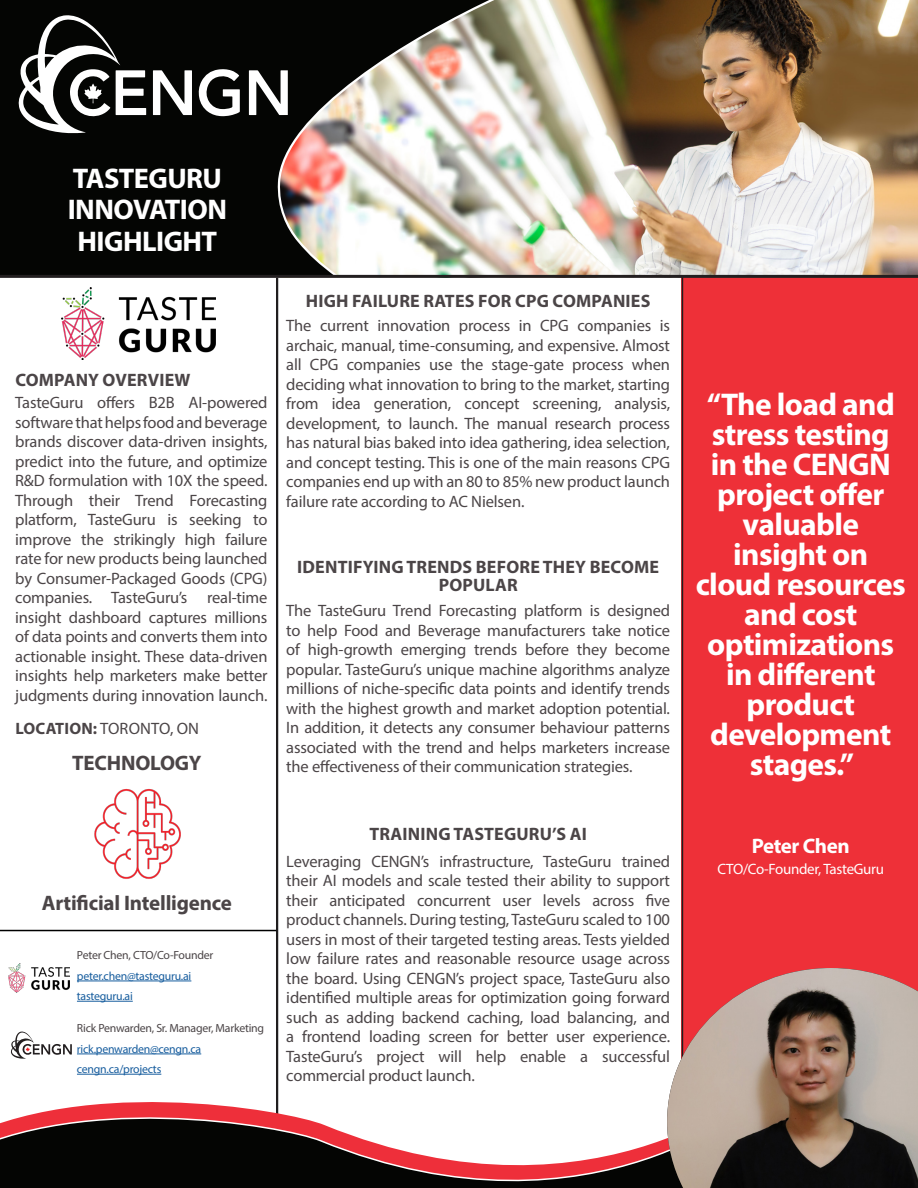
<style>
.page{position:relative;width:918px;height:1188px;background:#fff}
.page>*{position:absolute;margin:0;border:0;box-sizing:border-box;transform-origin:0 0}
.New_quote_style{font:700 31.5px/30px "Myriad Pro";letter-spacing:-.02em;color:#fff;text-align:center}
.New_quote_style-2{font:700 28.5px/31.5px "Myriad Pro";letter-spacing:-.02em;color:#fff;text-align:center}
.New_quote_style-3{font:700 21px "Myriad Pro";letter-spacing:-.01em;color:#4b4547}
.New_quote_style-4{font:700 21px "Myriad Pro";letter-spacing:-.02em;color:#fff}
.New_quote_style-5{font:700 18px/18px "Myriad Pro";letter-spacing:.01em;color:#4b4547;text-align:center}
.New_quote_style-6{font:16.5px/19.5px "Myriad Pro";letter-spacing:-.01em;color:#4b4547;text-align:justify}
.New_quote_style-7{font:16.5px "Myriad Pro";letter-spacing:.01em;color:#4b4547}
.New_quote_style-8{font:15px "Myriad Pro";letter-spacing:-.02em;color:#fff}
.Contact_Info{font:11.85px "Myriad Pro";letter-spacing:-.02em;color:#175d9e}
.Contact_Info-2{font:11.85px "Myriad Pro";letter-spacing:-.02em;color:#4b4547}
.s1{font-weight:700}
</style>
<div class="page">
<img style="left:511px;top:0;width:407px;height:275px">
<hr style="left:276px;top:277px;width:2px;height:845px;background:#201d1e">
<div style="left:682px;top:277px;width:236px;height:790px;background:#ee3038"></div>
<hr style="left:0;top:930px;width:276px;height:1px;background:#000">
<svg style="left:0;top:1082px;width:667px;height:106px"></svg>
<img style="left:0;top:0;width:511px;height:280px">
<hr style="left:0;top:275px;width:918px;height:3px;background:#231f20">
<svg style="left:249px;top:70px;width:39px;height:45px"></svg>
<svg style="left:153px;top:70px;width:39px;height:45px"></svg>
<svg style="left:198px;top:69px;width:42px;height:47px"></svg>
<svg style="left:18px;top:15px;width:128px;height:118px"></svg>
<svg style="left:11px;top:1032px;width:61px;height:27px"></svg>
<img style="left:61px;top:287px;width:154px;height:73px">
<img style="left:94px;top:788px;width:87px;height:91px">
<img style="left:8px;top:963px;width:61px;height:29px">
<hr style="left:682px;top:277px;width:1px;height:808px;background:#201d1e">
<hr style="left:77px;top:1054px;width:124px;height:1px;background:#175d9e">
<hr style="left:77px;top:1074px;width:84px;height:1px;background:#175d9e">
<hr style="left:77px;top:981px;width:114px;height:1px;background:#175d9e">
<hr style="left:77px;top:1001px;width:56px;height:1px;background:#175d9e">
<img style="left:667px;top:968px;width:251px;height:220px">
<p class="New_quote_style-2" style="left:73px;top:162px;width:150px">TASTEGURU</p>
<p class="New_quote_style-2" style="left:68px;top:193px;width:161px">INNOVATION<br>HIGHLIGHT</p>
<p class="New_quote_style-5" style="left:15px;top:370px;width:177px">COMPANY OVERVIEW</p>
<p class="New_quote_style-6" style="left:15px;top:393px;width:254px">TasteGuru offers B2B AI-powered software that helps food and beverage brands discover data-driven insights, predict into the future, and optimize R&amp;D formulation with 10X the speed.<br>Through their Trend Forecasting platform, TasteGuru is seeking to improve the strikingly high failure rate for new products being launched by Consumer-Packaged Goods (CPG) companies. TasteGuru’s real-time insight dashboard captures millions of data points and converts them into actionable insight. These data-driven insights help marketers make better judgments during innovation launch.</p>
<p class="New_quote_style-7" style="left:16px;top:718px;width:185px"><span class="s1">LOCATION:</span> TORONTO, ON</p>
<p class="New_quote_style-3" style="left:72px;top:749px;width:131px">TECHNOLOGY</p>
<p class="New_quote_style-5" style="left:306px;top:291px;width:346px">HIGH FAILURE RATES FOR CPG COMPANIES</p>
<p class="New_quote_style-6" style="left:286px;top:316px;width:385px">The current innovation process in CPG companies is archaic, manual, time-consuming, and expensive. Almost all CPG companies use the stage-gate process when deciding what innovation to bring to the market, starting from idea generation, concept screening, analysis, development, to launch. The manual research process has natural bias baked into idea gathering, idea selection, and concept testing. This is one of the main reasons CPG companies end up with an 80 to 85% new product launch failure rate according to AC Nielsen.</p>
<p class="New_quote_style-5" style="left:297px;top:557px;width:363px">IDENTIFYING TRENDS BEFORE THEY BECOME<br>POPULAR</p>
<p class="New_quote_style-6" style="left:286px;top:601px;width:385px">The TasteGuru Trend Forecasting platform is designed to help Food and Beverage manufacturers take notice of high-growth emerging trends before they become popular. TasteGuru’s unique machine algorithms analyze millions of niche-specific data points and identify trends with the highest growth and market adoption potential.<br>In addition, it detects any consumer behaviour patterns associated with the trend and helps marketers increase the effectiveness of their communication strategies.</p>
<p class="New_quote_style-3" style="left:42px;top:890px;width:192px">Artificial Intelligence</p>
<p class="Contact_Info-2" style="left:77px;top:948px;width:138px">Peter Chen, CTO/Co-Founder</p>
<p class="Contact_Info" style="left:77px;top:968px;width:116px">peter.chen@tasteguru.ai</p>
<p class="Contact_Info" style="left:77px;top:989px;width:57px">tasteguru.ai</p>
<p class="Contact_Info-2" style="left:77px;top:1021px;width:189px">Rick Penwarden, Sr. Manager, Marketing</p>
<p class="Contact_Info" style="left:77px;top:1041px;width:126px">rick.penwarden@cengn.ca</p>
<p class="Contact_Info" style="left:77px;top:1062px;width:86px">cengn.ca/projects</p>
<p class="New_quote_style-5" style="left:370px;top:824px;width:219px">TRAINING TASTEGURU’S AI</p>
<p class="New_quote_style-6" style="left:286px;top:851px;width:385px">Leveraging CENGN’s infrastructure, TasteGuru trained their AI models and scale tested their ability to support their anticipated concurrent user levels across five product channels. During testing, TasteGuru scaled to 100 users in most of their targeted testing areas. Tests yielded low failure rates and reasonable resource usage across the board. Using CENGN’s project space, TasteGuru also identified multiple areas for optimization going forward such as adding backend caching, load balancing, and a frontend loading screen for better user experience.<br>TasteGuru’s project will help enable a successful commercial product launch.</p>
<p class="New_quote_style" style="left:696px;top:389px;width:212px">“The load and stress testing in the CENGN project offer valuable insight on cloud resources and cost optimizations in different product development stages.”</p>
<p class="New_quote_style-4" style="left:752px;top:833px;width:100px">Peter Chen</p>
<p class="New_quote_style-8" style="left:717px;top:860px;width:168px">CTO/Co-Founder, TasteGuru</p>
</div>
